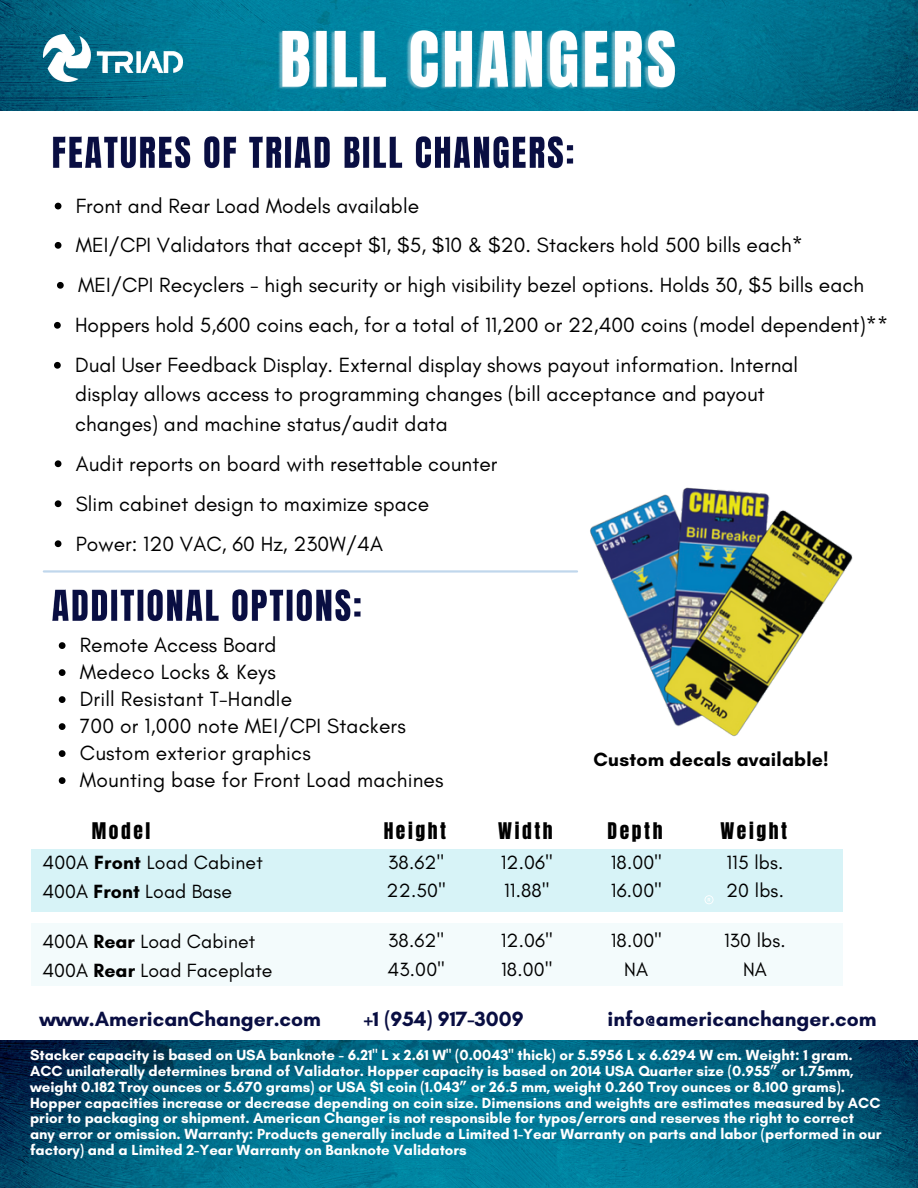
<style>
.page{position:relative;width:918px;height:1188px;background:#fff}
.page>*{position:absolute;margin:0;border:0;box-sizing:border-box;transform-origin:0 0}
.t1{font:21px/27px "Glacial Indifference";letter-spacing:.005em;color:#000}
.t2{font:700 21px "Glacial Indifference";color:#090e42}
.t3{font:19.5px/29.1px "Glacial Indifference";letter-spacing:.01em;color:#000}
.t4{font:19.5px "Anton";letter-spacing:.13em;color:#000}
.t5{font:700 19.5px "Glacial Indifference";letter-spacing:.01em;color:#000}
.t6{font:700 15px/15.8px "Glacial Indifference";color:#fff}
.s1{font-weight:700}
</style>
<div class="page">
<img style="left:0;top:0;width:918px;height:111px">
<img style="left:43px;top:35px;width:140px;height:46px">
<div style="left:31px;top:849px;width:811px;height:63px;background:#d7f3f7"></div>
<svg style="left:705px;top:895px;width:9px;height:9px"></svg>
<img style="left:0;top:1040px;width:918px;height:148px">
<hr style="left:44px;top:570px;width:533px;height:3px;background:#0060b6">
<div style="left:31px;top:923px;width:811px;height:63px;background:#f3fbfc"></div>
<img style="left:590px;top:487px;width:263px;height:250px">
<img style="left:273px;top:10px;width:408px;height:101px">
<img style="left:53px;top:136px;width:521px;height:33px">
<svg style="left:55px;top:203px;width:6px;height:6px"></svg>
<svg style="left:55px;top:242px;width:6px;height:7px"></svg>
<svg style="left:54px;top:322px;width:7px;height:7px"></svg>
<svg style="left:55px;top:500px;width:6px;height:7px"></svg>
<svg style="left:55px;top:540px;width:6px;height:7px"></svg>
<img style="left:52px;top:589px;width:309px;height:33px">
<svg style="left:59px;top:642px;width:7px;height:7px"></svg>
<svg style="left:59px;top:669px;width:7px;height:7px"></svg>
<svg style="left:59px;top:696px;width:7px;height:7px"></svg>
<svg style="left:59px;top:723px;width:7px;height:7px"></svg>
<svg style="left:59px;top:750px;width:7px;height:7px"></svg>
<svg style="left:59px;top:777px;width:7px;height:7px"></svg>
<svg style="left:54px;top:362px;width:7px;height:7px"></svg>
<svg style="left:57px;top:282px;width:7px;height:7px"></svg>
<svg style="left:55px;top:460px;width:6px;height:7px"></svg>
<p class="t1" style="left:76px;top:186px;width:729px;line-height:39.3px">Front and Rear Load Models available<br>MEI/CPI Validators that accept $1, $5, $10 &amp; $20. Stackers hold 500 bills each*</p>
<p class="t1" style="left:78px;top:271px;width:788px">MEI/CPI Recyclers - high security or high visibility bezel options. Holds 30, $5 bills each</p>
<p class="t1" style="left:75px;top:311px;width:815px">Hoppers hold 5,600 coins each, for a total of 11,200 or 22,400 coins (model dependent)**</p>
<p class="t1" style="left:75px;top:350px;width:725px;line-height:29.2px">Dual User Feedback Display. External display shows payout information. Internal display allows access to programming changes (bill acceptance and payout changes) and machine status/audit data</p>
<p class="t1" style="left:76px;top:450px;width:423px">Audit reports on board with resettable counter</p>
<p class="t1" style="left:76px;top:483px;width:355px;line-height:40px">Slim cabinet design to maximize space<br>Power: 120 VAC, 60 Hz, 230W/4A</p>
<p class="t1" style="left:80px;top:631px;width:365px">Remote Access Board<br>Medeco Locks &amp; Keys<br>Drill Resistant T-Handle<br>700 or 1,000 note MEI/CPI Stackers<br>Custom exterior graphics<br>Mounting base for Front Load machines</p>
<p class="t5" style="left:594px;top:748px;width:237px">Custom decals available!</p>
<p class="t4" style="left:92px;top:816px;width:60px">Model</p>
<p class="t4" style="left:384px;top:816px;width:64px">Height</p>
<p class="t4" style="left:498px;top:816px;width:56px">Width</p>
<p class="t4" style="left:608px;top:816px;width:56px">Depth</p>
<p class="t4" style="left:720px;top:816px;width:68px">Weight</p>
<p class="t3" style="left:501px;top:848px;width:53px;line-height:28.5px">12.06"<br>11.88"</p>
<p class="t3" style="left:42px;top:848px;width:222px">400A <span class="s1">Front</span> Load Cabinet<br>400A <span class="s1">Front</span> Load Base</p>
<p class="t3" style="left:42px;top:926px;width:232px">400A <span class="s1">Rear</span> Load Cabinet<br>400A <span class="s1">Rear</span> Load Faceplate</p>
<p class="t3" style="left:388px;top:848px;width:57px">38.62"</p>
<p class="t3" style="left:611px;top:848px;width:53px">18.00"</p>
<p class="t3" style="left:726px;top:848px;width:58px">115 lbs.</p>
<p class="t3" style="left:387px;top:876px;width:60px">22.50"</p>
<p class="t3" style="left:611px;top:876px;width:52px">16.00"</p>
<p class="t3" style="left:726px;top:876px;width:59px">20 lbs.</p>
<p class="t3" style="left:388px;top:926px;width:57px">38.62"</p>
<p class="t3" style="left:501px;top:926px;width:53px">12.06"</p>
<p class="t3" style="left:611px;top:926px;width:53px">18.00"</p>
<p class="t3" style="left:724px;top:926px;width:63px">130 lbs.</p>
<p class="t3" style="left:388px;top:955px;width:59px">43.00"</p>
<p class="t3" style="left:624px;top:955px;width:25px">NA</p>
<p class="t3" style="left:743px;top:955px;width:25px">NA</p>
<p class="t3" style="left:501px;top:955px;width:53px">18.00"</p>
<p class="t2" style="left:39px;top:1006px;width:283px">www.AmericanChanger.com</p>
<p class="t2" style="left:364px;top:1006px;width:162px">+1 (954) 917-3009</p>
<p class="t2" style="left:608px;top:1006px;width:270px">info@americanchanger.com</p>
<p class="t6" style="left:30px;top:1047px;width:853px">Stacker capacity is based on USA banknote - 6.21" L x 2.61 W" (0.0043" thick) or 5.5956 L x 6.6294 W cm. Weight: 1 gram.<br>ACC unilaterally determines brand of Validator. Hopper capacity is based on 2014 USA Quarter size (0.955” or 1.75mm, weight 0.182 Troy ounces or 5.670 grams) or USA $1 coin (1.043” or 26.5 mm, weight 0.260 Troy ounces or 8.100 grams).<br>Hopper capacities increase or decrease depending on coin size. Dimensions and weights are estimates measured by ACC prior to packaging or shipment. American Changer is not responsible for typos/errors and reserves the right to correct any error or omission. Warranty: Products generally include a Limited 1-Year Warranty on parts and labor (performed in our factory) and a Limited 2-Year Warranty on Banknote Validators</p>
</div>
